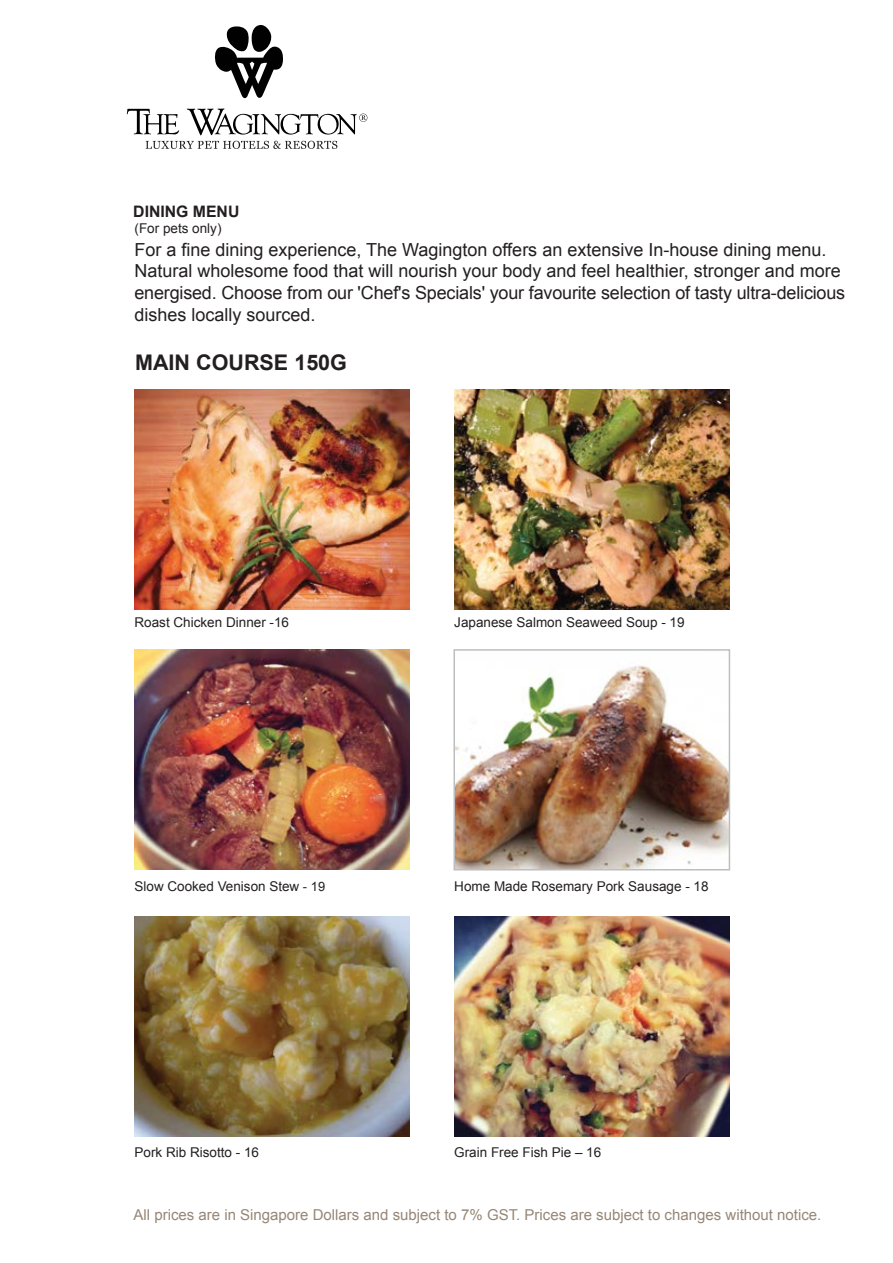
<style>
.page{position:relative;width:893px;height:1263px;background:#fff}
.page>*{position:absolute;margin:0;border:0;box-sizing:border-box;transform-origin:0 0}
.t1{font:700 21.6px "Arial";color:#231f20}
.t2{font:18px/21.6px "Arial";color:#231f20}
.t3{font:700 15.75px "Arial";color:#231f20}
.t4{font:15px "Arial";color:#968676}
.t5{font:13.5px "Arial";color:#231f20}
.s1{font-size:12.9px}
</style>
<div class="page">
<svg style="left:127px;top:109px;width:52px;height:25px"></svg>
<svg style="left:146px;top:141px;width:191px;height:8px"></svg>
<svg style="left:187px;top:109px;width:180px;height:26px"></svg>
<svg style="left:215px;top:25px;width:68px;height:73px"></svg>
<img style="left:454px;top:389px;width:275px;height:220px">
<img style="left:135px;top:389px;width:275px;height:220px">
<img style="left:135px;top:650px;width:275px;height:220px">
<img style="left:456px;top:665px;width:271px;height:202px">
<div style="left:453px;top:649px;width:277px;height:221px;border:2px solid #bcbec0"></div>
<img style="left:135px;top:916px;width:275px;height:220px">
<img style="left:454px;top:916px;width:275px;height:220px">
<p class="t3" style="left:133px;top:201px;width:108px">DINING MENU</p>
<p class="t5" style="left:135px;top:219px;width:89px">(For pets only)</p>
<p class="t2" style="left:134px;top:239px;width:712px">For a fine dining experience, The Wagington offers an extensive In-house dining menu.<br>Natural wholesome food that will nourish your body and feel healthier, stronger and more energised. Choose from our 'Chef's Specials' your favourite selection of tasty ultra-delicious dishes locally sourced.</p>
<p class="t1" style="left:135px;top:348px;width:213px">MAIN COURSE 150G</p>
<p class="t5" style="left:135px;top:614px;width:156px">Roast Chicken Dinner -16</p>
<p class="t5" style="left:454px;top:614px;width:232px">Japanese Salmon Seaweed Soup - 19</p>
<p class="t5" style="left:135px;top:877px;width:192px">Slow Cooked Venison Stew <span class="s1">- 19</span></p>
<p class="t5" style="left:454px;top:877px;width:256px">Home Made Rosemary Pork Sausage - 18</p>
<p class="t5" style="left:135px;top:1144px;width:126px">Pork Rib Risotto - 16</p>
<p class="t5" style="left:454px;top:1144px;width:149px">Grain Free Fish Pie – 16</p>
<p class="t4" style="left:133px;top:1205px;width:689px">All prices are in Singapore Dollars and subject to 7% GST. Prices are subject to changes without notice.</p>
</div>
